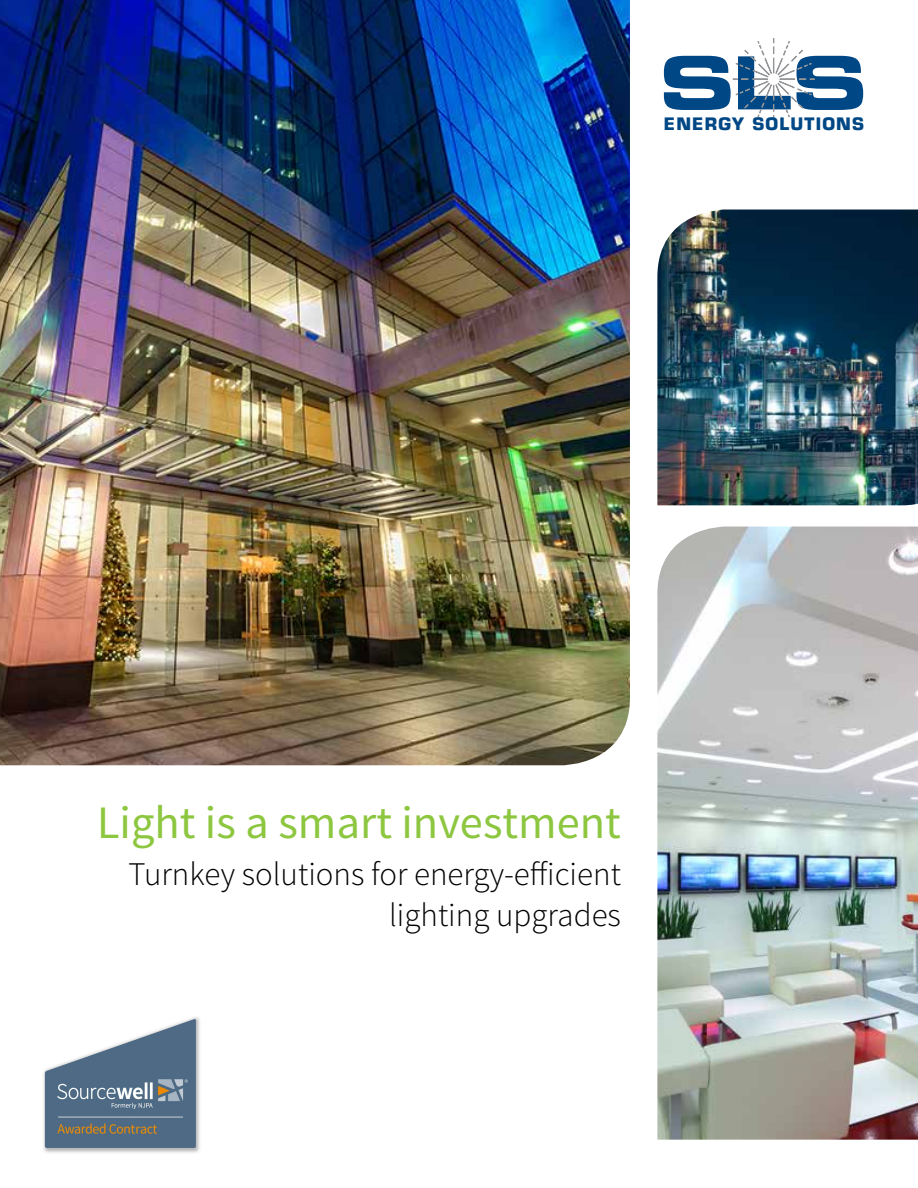
<style>
.page{position:relative;width:918px;height:1188px;background:#fff}
.page>*{position:absolute;margin:0;border:0;box-sizing:border-box;transform-origin:0 0}
.t1{font:46.5px "Source Sans Pro";color:#8dc63f}
.t2{font:300 33px/40.5px "Source Sans Pro";color:#000;text-align:right}
.t3{font:700 16.8px "Eurostile";letter-spacing:.07em;color:#004785}
</style>
<div class="page">
<img style="left:0;top:0;width:630px;height:765px">
<img style="left:657px;top:527px;width:261px;height:613px">
<img style="left:657px;top:210px;width:261px;height:295px">
<svg style="left:664px;top:38px;width:199px;height:82px"></svg>
<img style="left:43px;top:1017px;width:157px;height:136px">
<p class="t3" style="left:664px;top:113px;width:202px">ENERGY SOLUTIONS</p>
<h1 class="t1" style="left:97px;top:794px;width:525px">Light is a smart investment</h1>
<p class="t2" style="left:129px;top:854px;width:494px">Turnkey solutions for energy-efficient lighting upgrades</p>
</div>
